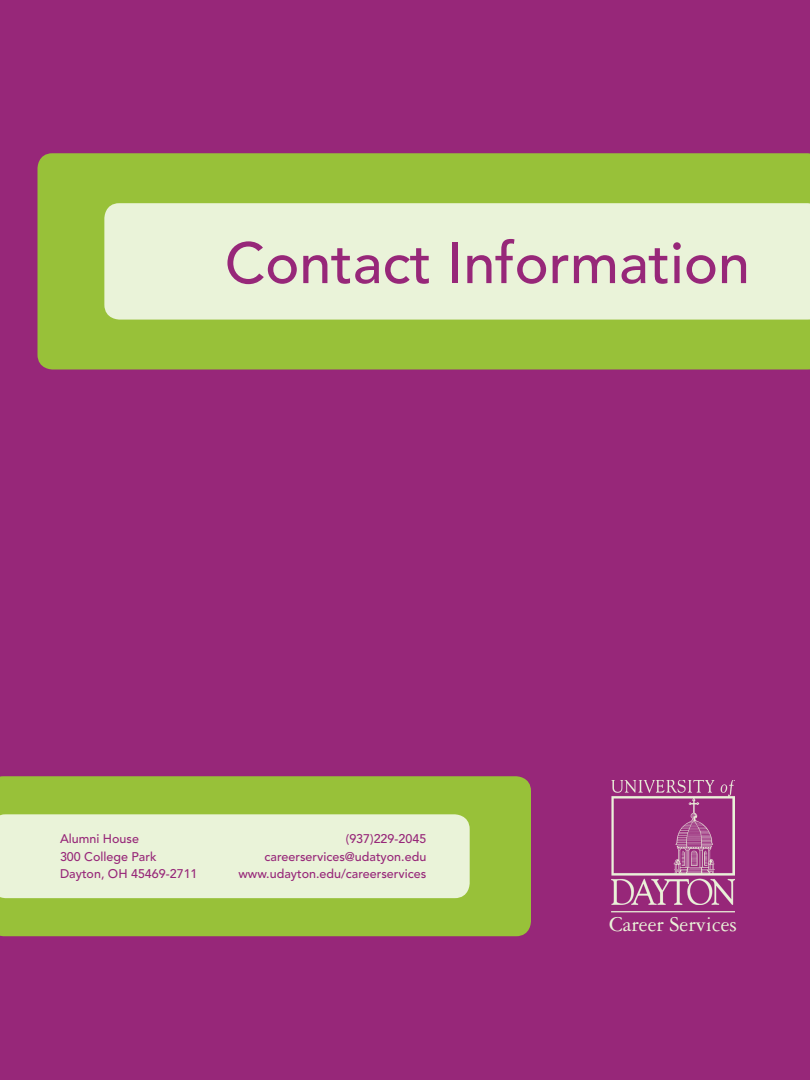
<style>
.page{position:relative;width:810px;height:1080px;background:#972779}
.page>*{position:absolute;margin:0;border:0;box-sizing:border-box;transform-origin:0 0}
.t1{font:500 57.5px "Avenir LT Std";color:#972779}
.t2{font:22.5px "Garamond 3 LT Std";color:#eaf3d9}
.t3{font:500 12.5px/17.5px "Avenir LT Std";color:#972779}
</style>
<div class="page">
<div style="left:38px;top:153px;width:772px;height:217px;background:#98c139"></div>
<div style="left:104px;top:203px;width:706px;height:117px;background:#eaf3d9"></div>
<div style="left:0;top:776px;width:531px;height:160px;background:#98c139"></div>
<div style="left:0;top:814px;width:470px;height:84px;background:#eaf3d9"></div>
<img style="left:611px;top:780px;width:124px;height:125px">
<hr style="left:611px;top:911px;width:124px;height:1px;background:#eaf3d9">
<h1 class="t1" style="left:225px;top:230px;width:527px">Contact Information</h1>
<p class="t3" style="left:60px;top:831px;width:139px">Alumni House<br>300 College Park<br>Dayton, OH 45469-2711</p>
<p class="t3" style="left:239px;top:831px;width:189px;text-align:right">(937)229-2045 careerservices@udatyon.edu www.udayton.edu/careerservices</p>
<h2 class="t2" style="left:609px;top:912px;width:130px">Career Services</h2>
</div>
